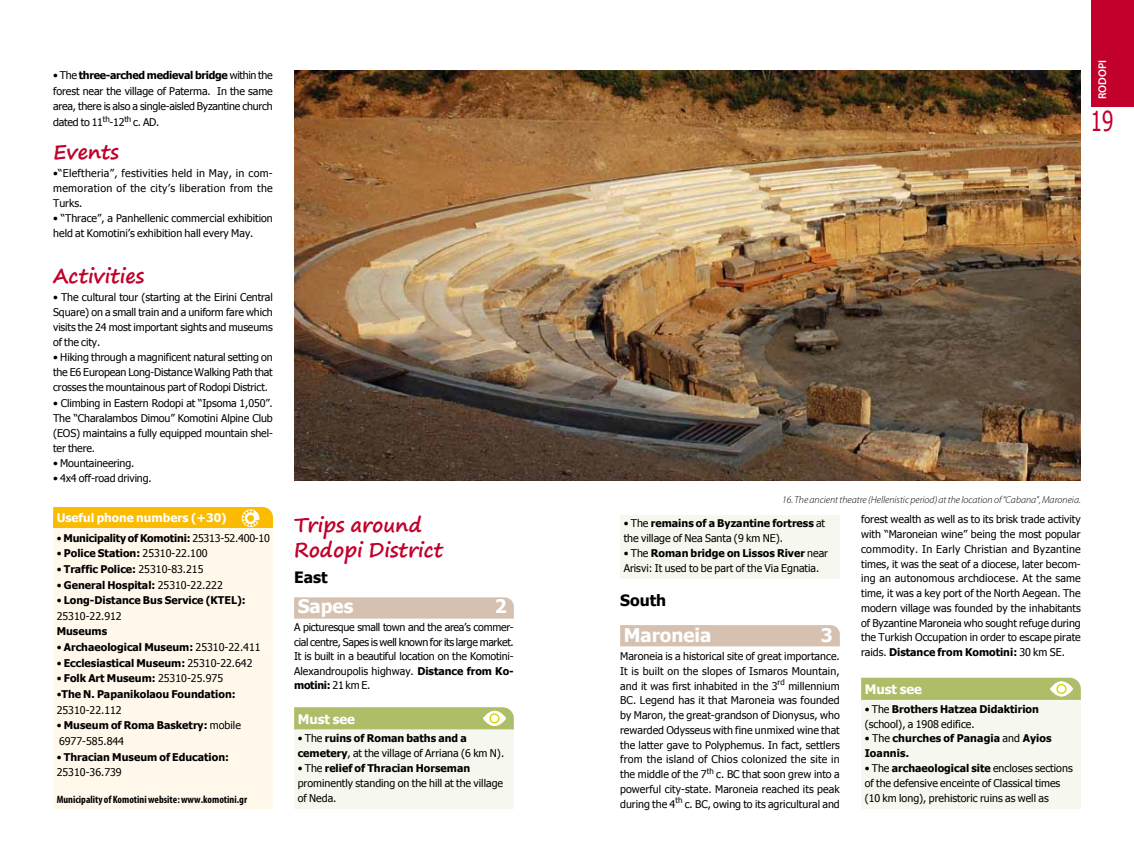
<style>
.page{position:relative;width:1134px;height:851px;background:#fff}
.page>*{position:absolute;margin:0;border:0;box-sizing:border-box;transform-origin:0 0}
.t1{font:27.5px "Tahoma";color:#c1002b;scale:.75 1}
.t2{font:700 20px/25px "Segoe Print";color:#c1002b}
.t3{font:700 18.75px "Tahoma";color:#fff}
.t4{font:700 15.62px "Tahoma";color:#000}
.t5{font:700 13.12px "Tahoma";color:#fff}
.t6{font:700 11.88px "Tahoma";color:#fff}
.t7{font:600 11.25px "Myriad Pro";color:#fff}
.t8{font:10.62px/14.8px "Tahoma";color:#000;text-align:justify}
.t9{font:700 10.62px/15.6px "Tahoma";color:#000}
.t10{font:700 condensed 10.62px "Myriad Pro";color:#000}
.t11{font:700 10.62px "Tahoma";letter-spacing:-.02em;color:#000}
.t12{font:italic 300 10px "Myriad Pro";color:#000}
.s1{font-weight:700}
.s2{font-weight:400}
</style>
<div class="page">
<div style="left:294px;top:597px;width:220px;height:21px;background:#d6c1b1"></div>
<div style="left:620px;top:625px;width:220px;height:21px;background:#d6c1b1"></div>
<div style="left:861px;top:694px;width:220px;height:114px;background:#f6f7ee"></div>
<div style="left:861px;top:677px;width:220px;height:22px;background:#aebd67"></div>
<svg style="left:1050px;top:681px;width:23px;height:15px"></svg>
<div style="left:1056px;top:683px;width:10px;height:10px;border:1px solid #d4d600;border-radius:50%"></div>
<div style="left:294px;top:723px;width:220px;height:85px;background:#f6f7ee"></div>
<div style="left:294px;top:707px;width:220px;height:22px;background:#aebd67"></div>
<svg style="left:483px;top:710px;width:23px;height:16px"></svg>
<div style="left:489px;top:713px;width:11px;height:10px;border:1px solid #d4d600;border-radius:50%"></div>
<div style="left:53px;top:522px;width:220px;height:286px;background:#fff8eb"></div>
<div style="left:53px;top:516px;width:220px;height:12px;background:#fabb00"></div>
<div style="left:252px;top:507px;width:21px;height:20px;background:#fabb00;border-radius:50%"></div>
<svg style="left:53px;top:507px;width:207px;height:20px"></svg>
<div style="left:620px;top:515px;width:220px;height:63px;background:#f6f7ee"></div>
<div style="left:1091px;top:0;width:43px;height:106px;background:#c1002b"></div>
<img style="left:294px;top:71px;width:787px;height:409px">
<p class="t8" style="left:53px;top:67px;width:221px;line-height:15.6px">• The <span class="s1">three-arched medieval bridge</span> within the forest near the village of Paterma. In the same area, there is also a single-aisled Byzantine church dated to 11<sup>th</sup>-12<sup>th</sup> c. AD.</p>
<h2 class="t2" style="left:53px;top:139px;width:67px">Events</h2>
<p class="t8" style="left:53px;top:165px;width:221px">•“Eleftheria”, festivities held in May, in com&shy;memoration of the city’s liberation from the Turks.</p>
<p class="t8" style="left:53px;top:210px;width:221px">• “Thrace”, a Panhellenic commercial exhibition held at Komotini’s exhibition hall every May.</p>
<h2 class="t2" style="left:53px;top:262px;width:93px">Activities</h2>
<p class="t8" style="left:53px;top:288px;width:221px;line-height:15.1px">• The cultural tour (starting at the Eirini Central Square) on a small train and a uniform fare which visits the 24 most important sights and museums of the city.</p>
<p class="t8" style="left:53px;top:349px;width:221px;line-height:15.1px">• Hiking through a magnificent natural setting on the E6 European Long-Distance Walking Path that crosses the mountainous part of Rodopi District.</p>
<p class="t8" style="left:53px;top:394px;width:221px;line-height:15.1px">• Climbing in Eastern Rodopi at “Ipsoma 1,050”.<br>The “Charalambos Dimou” Komotini Alpine Club (EOS) maintains a fully equipped mountain shel&shy;ter there.</p>
<p class="t8" style="left:53px;top:455px;width:83px">• Mountaineering.</p>
<p class="t8" style="left:53px;top:470px;width:100px">• 4x4 off-road driving.</p>
<p class="t6" style="left:57px;top:509px;width:171px">Useful phone numbers (+30)</p>
<p class="t11" style="left:57px;top:530px;width:215px"><span class="s2">•</span> Municipality of Komotini: <span class="s2">25313-52.400-10</span></p>
<p class="t9" style="left:57px;top:545px;width:152px"><span class="s2">•</span> Police Station: <span class="s2">25310-22.100</span></p>
<p class="t9" style="left:57px;top:560px;width:148px"><span class="s2">•</span> Traffic Police: <span class="s2">25310-83.215</span></p>
<p class="t9" style="left:57px;top:576px;width:168px"><span class="s2">•</span> General Hospital: <span class="s2">25310-22.222</span></p>
<p class="t9" style="left:57px;top:591px;width:191px"><span class="s2">•</span> Long-Distance Bus Service (KTEL):<br><span class="s2">25310-22.912</span></p>
<p class="t9" style="left:57px;top:623px;width:52px">Museums</p>
<p class="t9" style="left:57px;top:638px;width:205px"><span class="s2">•</span> Archaeological Museum: <span class="s2">25310-22.411</span></p>
<p class="t9" style="left:57px;top:654px;width:197px"><span class="s2">•</span> Ecclesiastical Museum: <span class="s2">25310-22.642</span></p>
<p class="t9" style="left:57px;top:670px;width:168px"><span class="s2">•</span> Folk Art Museum: <span class="s2">25310-25.975</span></p>
<p class="t9" style="left:57px;top:685px;width:180px"><span class="s2">•</span>The N. Papanikolaou Foundation:<br><span class="s2">25310-22.112</span></p>
<p class="t9" style="left:57px;top:716px;width:186px"><span class="s2">•</span> Museum of Roma Basketry: <span class="s2">mobile<br>6977-585.844</span></p>
<p class="t9" style="left:57px;top:748px;width:174px"><span class="s2">•</span> Thracian Museum of Education:<br><span class="s2">25310-36.739</span></p>
<p class="t10" style="left:57px;top:792px;width:192px">Municipality of Komotini website: www.komotini.gr</p>
<h2 class="t2" style="left:294px;top:512px;width:151px">Trips around<br>Rodopi District</h2>
<h3 class="t4" style="left:294px;top:566px;width:35px">East</h3>
<h3 class="t3" style="left:298px;top:593px;width:57px">Sapes</h3>
<h3 class="t3" style="left:495px;top:593px;width:13px">2</h3>
<p class="t8" style="left:294px;top:619px;width:221px">A picturesque small town and the area’s commer&shy;cial centre, Sapes is well known for its large market.<br>It is built in a beautiful location on the Komotini-Alexandroupolis highway. <span class="s1">Distance from Ko&shy;motini:</span> 21 km E.</p>
<p class="t5" style="left:298px;top:709px;width:59px">Must see</p>
<p class="t8" style="left:298px;top:730px;width:208px">• The <span class="s1">ruins of Roman baths and a cemetery</span>, at the village of Arriana (6 km N).</p>
<p class="t8" style="left:298px;top:760px;width:207px;text-align:left">• The <span class="s1">relief of Thracian Horseman </span>prominently standing on the hill at the village of Neda.</p>
<p class="t7" style="left:1095px;top:99px;width:41px;rotate:-90deg">RODOPI</p>
<h1 class="t1" style="left:1091px;top:102px;width:32px">19</h1>
<p class="t12" style="left:782px;top:493px;width:300px">16. The ancient theatre (Hellenistic period) at the location of “Cabana”, Maroneia.</p>
<p class="t8" style="left:624px;top:515px;width:203px">• The <span class="s1">remains of a Byzantine fortress</span> at the village of Nea Santa (9 km NE).</p>
<p class="t8" style="left:624px;top:545px;width:206px">• The <span class="s1">Roman bridge on Lissos River</span> near<br>Arisvi: It used to be part of the Via Egnatia.</p>
<h3 class="t4" style="left:620px;top:589px;width:48px">South</h3>
<h3 class="t3" style="left:624px;top:622px;width:89px">Maroneia</h3>
<h3 class="t3" style="left:821px;top:622px;width:13px">3</h3>
<p class="t8" style="left:620px;top:648px;width:221px">Maroneia is a historical site of great importance.<br>It is built on the slopes of Ismaros Mountain, and it was first inhabited in the 3<sup>rd</sup> millennium BC. Legend has it that Maroneia was founded by Maron, the great-grandson of Dionysus, who rewarded Odysseus with fine unmixed wine that the latter gave to Polyphemus. In fact, settlers from the island of Chios colonized the site in the middle of the 7<sup>th</sup> c. BC that soon grew into a powerful city-state. Maroneia reached its peak during the 4<sup>th</sup> c. BC, owing to its agricultural and</p>
<p class="t8" style="left:861px;top:511px;width:221px">forest wealth as well as to its brisk trade activity with “Maroneian wine” being the most popular commodity. In Early Christian and Byzantine times, it was the seat of a diocese, later becom&shy;ing an autonomous archdiocese. At the same time, it was a key port of the North Aegean. The modern village was founded by the inhabitants of Byzantine Maroneia who sought refuge during the Turkish Occupation in order to escape pirate raids. <span class="s1">Distance from Komotini:</span> 30 km SE.</p>
<p class="t5" style="left:865px;top:680px;width:59px">Must see</p>
<p class="t8" style="left:865px;top:701px;width:176px">• The <span class="s1">Brothers Hatzea Didaktirion </span>(school), a 1908 edifice.</p>
<p class="t9" style="left:865px;top:730px;width:189px;line-height:14.8px"><span class="s2">• The</span> churches of Panagia <span class="s2">and</span> Ayios<br>Ioannis.</p>
<p class="t8" style="left:865px;top:760px;width:210px;text-align:left">• The <span class="s1">archaeological site</span> encloses sections of the defensive enceinte of Classical times (10 km long), prehistoric ruins as well as</p>
</div>
